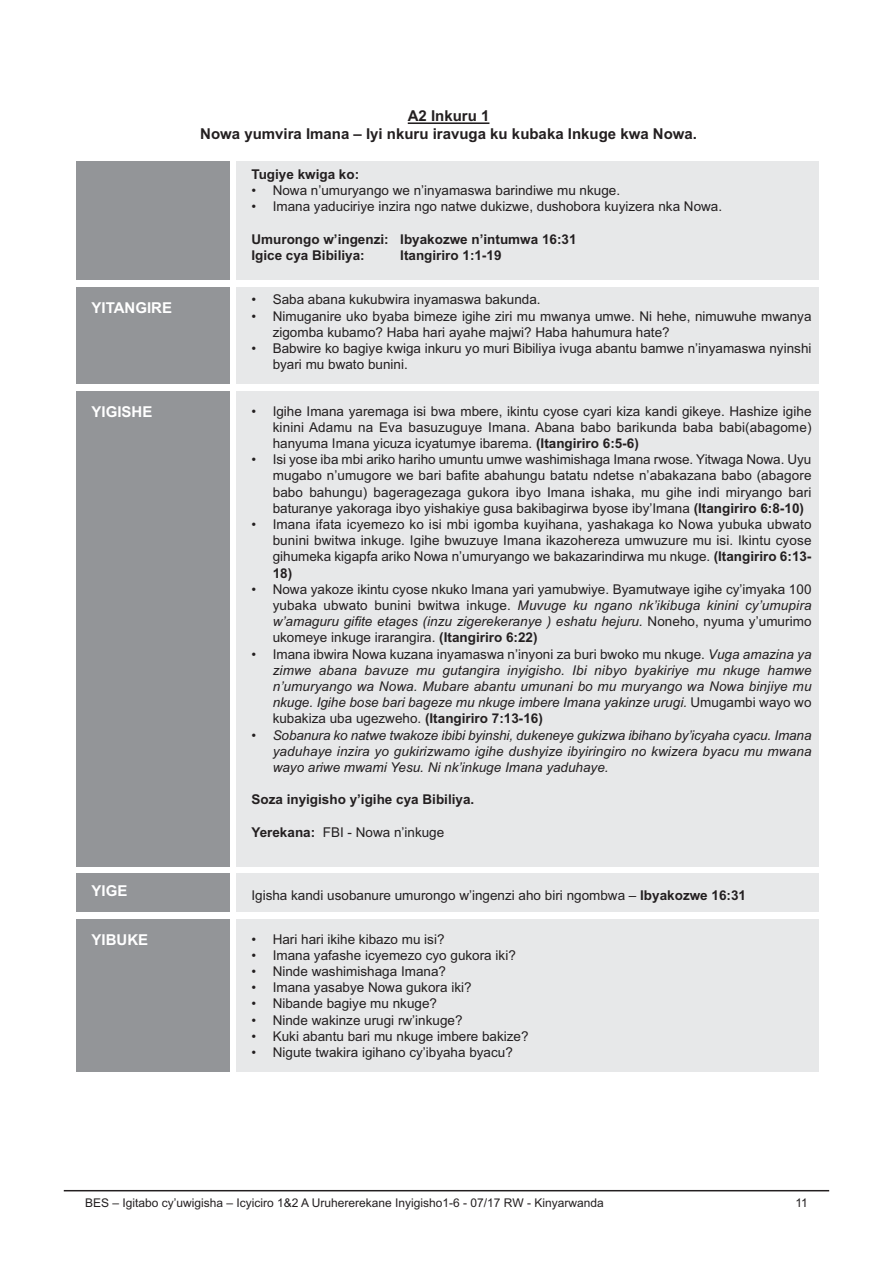
<style>
.page{position:relative;width:893px;height:1263px;background:#fff}
.page>*{position:absolute;margin:0;border:0;box-sizing:border-box;transform-origin:0 0}
.t1{font:700 15px/18px "Arial";color:#231f20;text-align:center}
.t2{font:700 15px "Arial";color:#fff}
.t3{font:13.5px/16.2px "Arial";color:#231f20;text-align:justify}
.t4{font:italic 13.5px/16.2px "Arial";color:#231f20;text-align:justify}
.t5{font:700 13.5px/16.2px "Arial";color:#231f20}
.t6{font:12px "Arial";color:#231f20}
.s1{font-weight:700}
.s2{font-style:italic}
.s3{font-style:normal}
.s4{font-weight:700;font-style:normal}
</style>
<div class="page">
<hr style="left:408px;top:122px;width:81px;height:2px;background:#231f20">
<div style="left:77px;top:162px;width:153px;height:118px;background:#939598"></div>
<div style="left:236px;top:162px;width:583px;height:118px;background:#e7e8e9"></div>
<div style="left:77px;top:287px;width:153px;height:97px;background:#939598"></div>
<div style="left:236px;top:287px;width:583px;height:97px;background:#e7e8e9"></div>
<div style="left:77px;top:391px;width:153px;height:475px;background:#939598"></div>
<div style="left:236px;top:391px;width:583px;height:475px;background:#e7e8e9"></div>
<div style="left:77px;top:873px;width:153px;height:38px;background:#939598"></div>
<div style="left:236px;top:873px;width:583px;height:38px;background:#e7e8e9"></div>
<div style="left:77px;top:919px;width:153px;height:152px;background:#939598"></div>
<div style="left:236px;top:919px;width:583px;height:152px;background:#e7e8e9"></div>
<hr style="left:64px;top:1190px;width:765px;height:1px;background:#231f20">
<p class="t2" style="left:92px;top:299px;width:82px">YITANGIRE</p>
<p class="t1" style="left:200px;top:107px;width:498px">A2 Inkuru 1<br>Nowa yumvira Imana – Iyi nkuru iravuga ku kubaka Inkuge kwa Nowa.</p>
<p class="t5" style="left:251px;top:166px;width:109px">Tugiye kwiga ko:</p>
<p class="t3" style="left:251px;top:182px;width:370px">• Nowa n’umuryango we n’inyamaswa barindiwe mu nkuge.</p>
<p class="t3" style="left:251px;top:199px;width:472px">• Imana yaduciriye inzira ngo natwe dukizwe, dushobora kuyizera nka Nowa.</p>
<p class="t5" style="left:251px;top:231px;width:327px">Umurongo w’ingenzi: Ibyakozwe n’intumwa 16:31<br>Igice cya Bibiliya:</p>
<p class="t5" style="left:400px;top:247px;width:103px">Itangiriro 1:1-19</p>
<p class="t3" style="left:251px;top:292px;width:291px">• Saba abana kukubwira inyamaswa bakunda.</p>
<p class="t3" style="left:273px;top:308px;width:540px;text-indent:-21px">• Nimuganire uko byaba bimeze igihe ziri mu mwanya umwe. Ni hehe, nimuwuhe mwanya zigomba kubamo? Haba hari ayahe majwi? Haba hahumura hate?</p>
<p class="t3" style="left:273px;top:340px;width:540px;text-indent:-21px">• Babwire ko bagiye kwiga inkuru yo muri Bibiliya ivuga abantu bamwe n’inyamaswa nyinshi byari mu bwato bunini.</p>
<p class="t2" style="left:92px;top:403px;width:62px">YIGISHE</p>
<p class="t3" style="left:273px;top:403px;width:540px;text-indent:-21px">• Igihe Imana yaremaga isi bwa mbere, ikintu cyose cyari kiza kandi gikeye. Hashize igihe kinini Adamu na Eva basuzuguye Imana. Abana babo barikunda baba babi(abagome) hanyuma Imana yicuza icyatumye ibarema. <span class="s1">(Itangiriro 6:5-6)</span></p>
<p class="t3" style="left:273px;top:451px;width:540px;text-indent:-21px">• Isi yose iba mbi ariko hariho umuntu umwe washimishaga Imana rwose. Yitwaga Nowa. Uyu mugabo n’umugore we bari bafite abahungu batatu ndetse n’abakazana babo (abagore babo bahungu) bageragezaga gukora ibyo Imana ishaka, mu gihe indi miryango bari baturanye yakoraga ibyo yishakiye gusa bakibagirwa byose iby’Imana <span class="s1">(Itangiriro 6:8-10)</span></p>
<p class="t3" style="left:273px;top:516px;width:540px;text-indent:-21px">• Imana ifata icyemezo ko isi mbi igomba kuyihana, yashakaga ko Nowa yubuka ubwato bunini bwitwa inkuge. Igihe bwuzuye Imana ikazohereza umwuzure mu isi. Ikintu cyose gihumeka kigapfa ariko Nowa n’umuryango we bakazarindirwa mu nkuge. <span class="s1">(Itangiriro 6:13- 18)</span></p>
<p class="t3" style="left:273px;top:581px;width:540px;text-indent:-21px">• Nowa yakoze ikintu cyose nkuko Imana yari yamubwiye. Byamutwaye igihe cy’imyaka 100 yubaka ubwato bunini bwitwa inkuge. <span class="s2">Muvuge ku ngano nk’ikibuga kinini cy’umupira w’amaguru gifite etages (inzu zigerekeranye ) eshatu hejuru.</span> Noneho, nyuma y’umurimo ukomeye inkuge irarangira. <span class="s1">(Itangiriro 6:22)</span></p>
<p class="t4" style="left:273px;top:646px;width:540px;text-indent:-21px"><span class="s3">• Imana ibwira Nowa kuzana inyamaswa n’inyoni za buri bwoko mu nkuge.</span> Vuga amazina ya zimwe abana bavuze mu gutangira inyigisho. Ibi nibyo byakiriye mu nkuge hamwe n’umuryango wa Nowa. Mubare abantu umunani bo mu muryango wa Nowa binjiye mu nkuge. Igihe bose bari bageze mu nkuge imbere Imana yakinze urugi. <span class="s3">Umugambi wayo wo kubakiza uba ugezweho.</span> <span class="s4">(Itangiriro 7:13-16)</span></p>
<p class="t4" style="left:273px;top:727px;width:540px;text-indent:-21px"><span class="s3">•</span> Sobanura ko natwe twakoze ibibi byinshi, dukeneye gukizwa ibihano by’icyaha cyacu. Imana yaduhaye inzira yo gukirizwamo igihe dushyize ibyiringiro no kwizera byacu mu mwana wayo ariwe mwami Yesu. Ni nk’inkuge Imana yaduhaye.</p>
<p class="t5" style="left:251px;top:792px;width:224px">Soza inyigisho y’igihe cya Bibiliya.</p>
<p class="t3" style="left:251px;top:824px;width:194px"><span class="s1">Yerekana:</span> FBI - Nowa n’inkuge</p>
<p class="t2" style="left:92px;top:882px;width:37px">YIGE</p>
<p class="t3" style="left:251px;top:887px;width:496px">Igisha kandi usobanure umurongo w’ingenzi aho biri ngombwa – <span class="s1">Ibyakozwe 16:31</span></p>
<p class="t2" style="left:92px;top:931px;width:58px">YIBUKE</p>
<p class="t3" style="left:251px;top:931px;width:195px">• Hari hari ikihe kibazo mu isi?</p>
<p class="t3" style="left:251px;top:947px;width:266px">• Imana yafashe icyemezo cyo gukora iki?</p>
<p class="t3" style="left:251px;top:963px;width:196px">• Ninde washimishaga Imana?</p>
<p class="t3" style="left:251px;top:979px;width:222px">• Imana yasabye Nowa gukora iki?</p>
<p class="t3" style="left:251px;top:995px;width:187px">• Nibande bagiye mu nkuge?</p>
<p class="t3" style="left:251px;top:1012px;width:213px">• Ninde wakinze urugi rw’inkuge?</p>
<p class="t3" style="left:251px;top:1028px;width:279px">• Kuki abantu bari mu nkuge imbere bakize?</p>
<p class="t3" style="left:251px;top:1044px;width:263px">• Nigute twakira igihano cy’ibyaha byacu?</p>
<p class="t6" style="left:85px;top:1196px;width:520px">BES – Igitabo cy’uwigisha – Icyiciro 1&amp;2 A Uruhererekane Inyigisho1-6 - 07/17 RW - Kinyarwanda</p>
<p class="t6" style="left:795px;top:1196px;width:14px">11</p>
</div>
